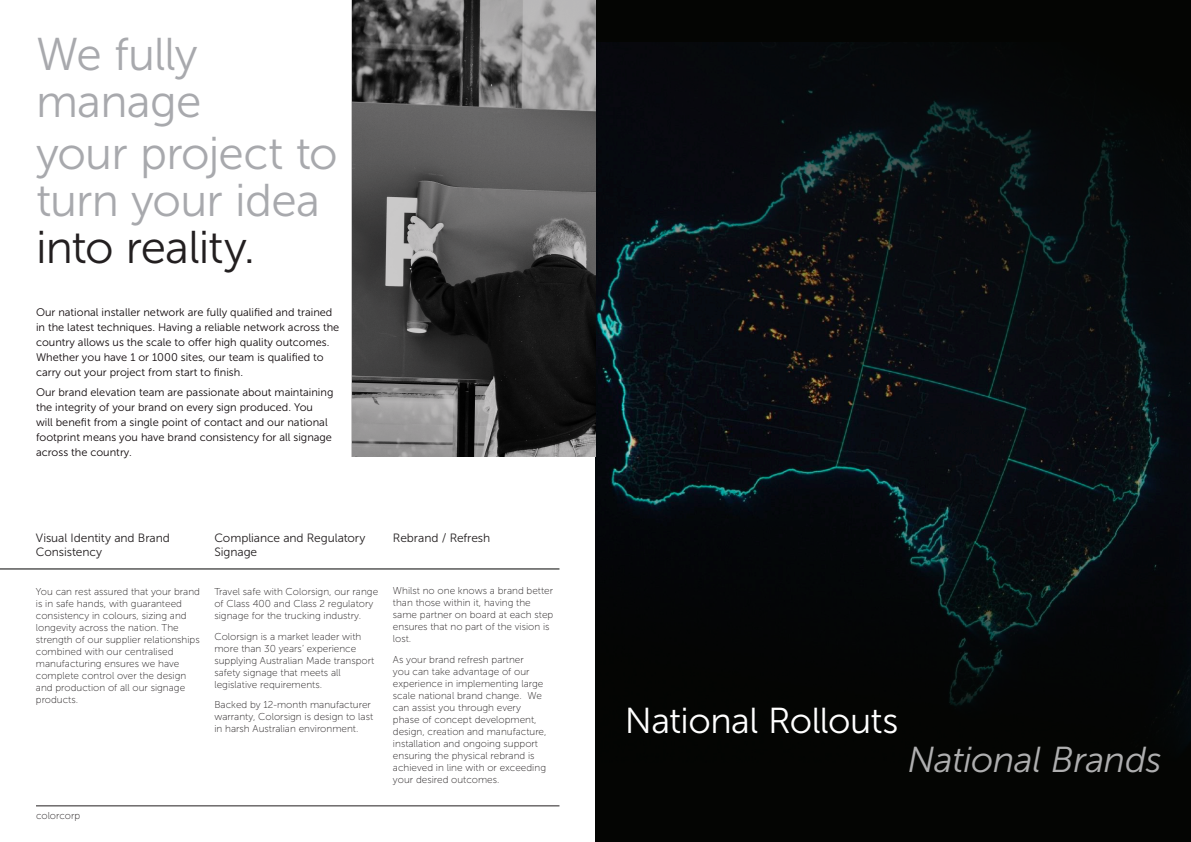
<style>
.page{position:relative;width:1191px;height:842px;background:#fff}
.page>*{position:absolute;margin:0;border:0;box-sizing:border-box;transform-origin:0 0}
.t1{font:45.8px/46.7px "Museo Sans 300";letter-spacing:-.02em;color:#a8a9ad}
.t2{font:45.8px "Museo Sans 300";letter-spacing:-.02em;color:#231f20}
.t3{font:36px "Museo Sans 300";letter-spacing:-.015em;color:#fff}
.t4{font:italic 36px "Museo Sans 300";letter-spacing:-.015em;color:#afafb0}
.t5{font:12px/14.4px "Museo Sans 300";letter-spacing:-.005em;color:#231f20}
.t6{font:11px/15px "Museo Sans 300";color:#110a0c}
.t7{font:10px/12px "Museo Sans 100";color:#231f20}
</style>
<div class="page">
<hr style="left:36px;top:806px;width:523px;height:1px;background:#231f20">
<div style="left:595px;top:0;width:596px;height:842px;background:#040503"></div>
<img style="left:595px;top:43px;width:596px;height:696px">
<svg style="left:351px;top:0;width:244px;height:456px"></svg>
<hr style="left:0;top:569px;width:559px;height:1px;background:#040503">
<h1 class="t1" style="left:36px;top:32px;width:167px">We fully manage</h1>
<h1 class="t1" style="left:36px;top:131px;width:303px">your project to turn your idea</h1>
<h1 class="t2" style="left:36px;top:222px;width:221px">into reality.</h1>
<p class="t6" style="left:36px;top:305px;width:305px">Our national installer network are fully qualified and trained in the latest techniques. Having a reliable network across the country allows us the scale to offer high quality outcomes.<br>Whether you have 1 or 1000 sites, our team is qualified to carry out your project from start to finish.</p>
<p class="t6" style="left:36px;top:385px;width:299px">Our brand elevation team are passionate about maintaining the integrity of your brand on every sign produced. You<br>will benefit from a single point of contact and our national footprint means you have brand consistency for all signage across the country.</p>
<p class="t5" style="left:36px;top:531px;width:136px">Visual Identity and Brand<br>Consistency</p>
<p class="t7" style="left:36px;top:586px;width:166px">You can rest assured that your brand is in safe hands, with guaranteed consistency in colours, sizing and longevity across the nation. The strength of our supplier relationships combined with our centralised manufacturing ensures we have complete control over the design and production of all our signage products.</p>
<p class="t5" style="left:214px;top:531px;width:153px">Compliance and Regulatory<br>Signage</p>
<p class="t7" style="left:214px;top:586px;width:165px">Travel safe with Colorsign, our range of Class 400 and Class 2 regulatory signage for the trucking industry.</p>
<p class="t7" style="left:214px;top:630px;width:161px">Colorsign is a market leader with more than 30 years’ experience supplying Australian Made transport safety signage that meets all legislative requirements.</p>
<p class="t7" style="left:214px;top:699px;width:160px">Backed by 12-month manufacturer warranty, Colorsign is design to last in harsh Australian environment.</p>
<p class="t7" style="left:36px;top:810px;width:46px">colorcorp</p>
<p class="t5" style="left:393px;top:531px;width:99px">Rebrand / Refresh</p>
<p class="t7" style="left:393px;top:585px;width:162px">Whilst no one knows a brand better than those within it, having the same partner on board at each step ensures that no part of the vision is lost.</p>
<p class="t7" style="left:393px;top:653px;width:155px">As your brand refresh partner<br>you can take advantage of our experience in implementing large scale national brand change. We can assist you through every phase of concept development, design, creation and manufacture, installation and ongoing support ensuring the physical rebrand is achieved in line with or exceeding your desired outcomes.</p>
<h2 class="t3" style="left:625px;top:701px;width:275px">National Rollouts</h2>
<h2 class="t4" style="left:907px;top:740px;width:255px">National Brands</h2>
</div>
